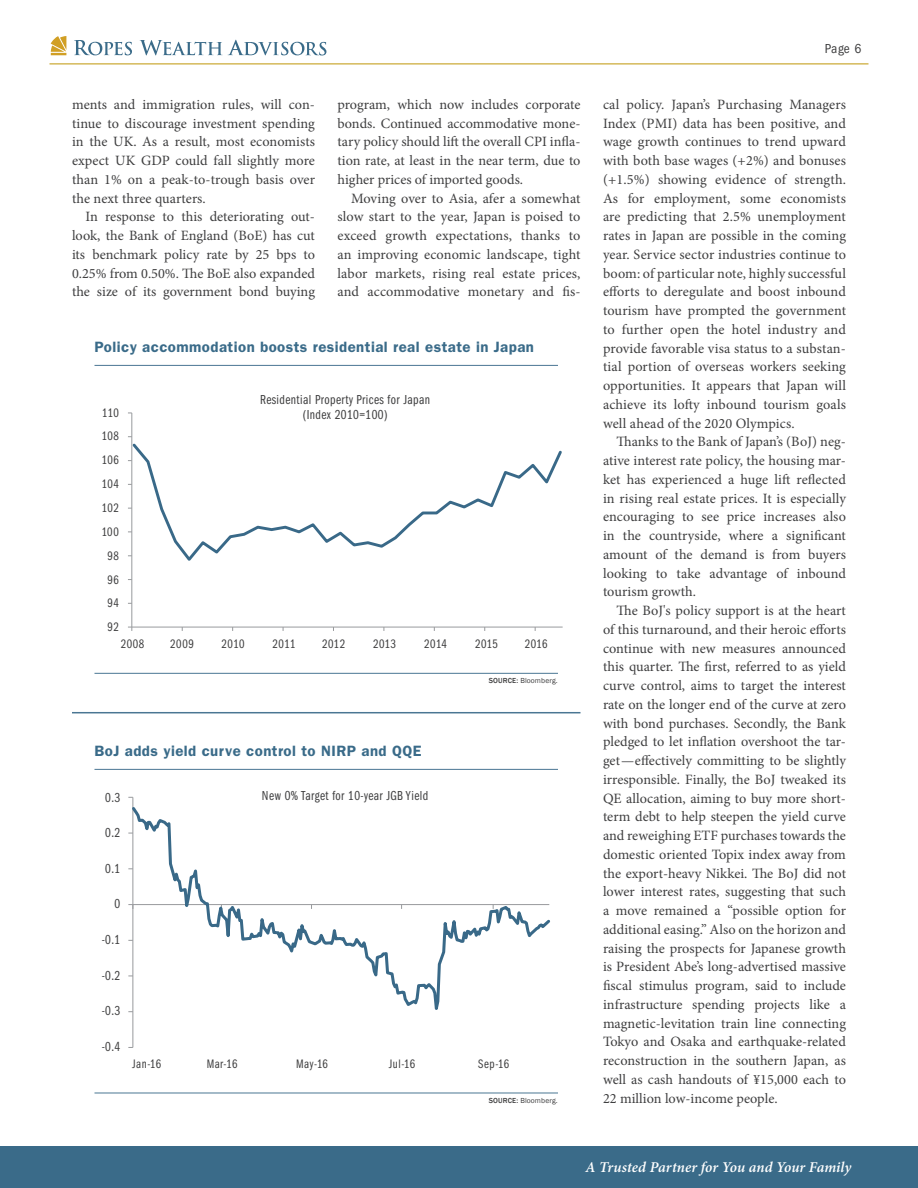
<style>
.page{position:relative;width:918px;height:1188px;background:#fff}
.page>*{position:absolute;margin:0;border:0;box-sizing:border-box;transform-origin:0 0}
.t1{font:16.65px "Garamond";color:#231f20}
.t2{font:15.45px "Garamond";color:#231f20}
.t3{font:15.3px "Garamond";color:#231f20}
.CHART_HEAD__FG_Med_1{font:600 15px "ITC Franklin Gothic Std";letter-spacing:.03em;color:#3a6b89}
.t4{font:italic 600 15px "Minion Pro";color:#fff}
.TEXT__M_9_5{font:14.25px/18.8px "Minion Pro";color:#3e3e3f;text-align:justify}
.CHART_TEXT1__FG_Book{font:13.5px/15px "ITC Franklin Gothic Std Bk Cp";letter-spacing:.03em;color:#3e3e3f;text-align:center}
.t5{font:condensed 13.5px "ITC Franklin Gothic Std";color:#3e3e3f}
.t6{font:13.5px "Garamond";color:#231f20}
.t7{font:13.35px "Garamond";color:#231f20}
.CHART_NUMBERS__FG_Bo{font:12.75px "ITC Franklin Gothic Std Bk Cp";letter-spacing:.04em;color:#3e3e3f}
.t8{font:7.5px "Franklin Gothic";letter-spacing:.02em;color:#3e3e3f}
.s1{font-weight:500}
</style>
<div class="page">
<svg style="left:74px;top:40px;width:58px;height:15px"></svg>
<svg style="left:140px;top:40px;width:186px;height:15px"></svg>
<svg style="left:51px;top:36px;width:15px;height:19px"></svg>
<hr style="left:50px;top:64px;width:818px;height:1px;background:#c09607">
<div style="left:0;top:1146px;width:918px;height:42px;background:#3a6b89"></div>
<hr style="left:72px;top:712px;width:508px;height:1px;background:#4a7693">
<hr style="left:94px;top:365px;width:464px;height:1px;background:#4a7693">
<hr style="left:131px;top:413px;width:1px;height:214px;background:#989a9d">
<hr style="left:132px;top:627px;width:431px;height:1px;background:#989a9d">
<svg style="left:130px;top:441px;width:432px;height:123px"></svg>
<hr style="left:94px;top:769px;width:464px;height:1px;background:#4a7693">
<hr style="left:132px;top:797px;width:1px;height:250px;background:#989a9d">
<svg style="left:133px;top:804px;width:417px;height:224px"></svg>
<div style="left:201px;top:791px;width:288px;height:27px;background:#fff"></div>
<hr style="left:94px;top:673px;width:464px;height:1px;background:#4a7693">
<hr style="left:94px;top:1093px;width:464px;height:1px;background:#4a7693">
<p class="TEXT__M_9_5" style="left:72px;top:95px;width:245px">ments and immigration rules, will con&shy;tinue to discourage investment spending in the UK. As a result, most economists expect UK GDP could fall slightly more than 1% on a peak-to-trough basis over the next three quarters.</p>
<p class="TEXT__M_9_5" style="left:72px;top:207px;width:245px;text-indent:14px">In response to this deteriorating out&shy;look, the Bank of England (BoE) has cut its benchmark policy rate by 25 bps to 0.25% from 0.50%. The BoE also expanded the size of its government bond buying</p>
<p class="TEXT__M_9_5" style="left:338px;top:95px;width:245px">program, which now includes corporate bonds. Continued accommodative mone&shy;tary policy should lift the overall CPI infla&shy;tion rate, at least in the near term, due to higher prices of imported goods.</p>
<p class="TEXT__M_9_5" style="left:338px;top:189px;width:245px;text-indent:14px">Moving over to Asia, afer a somewhat slow start to the year, Japan is poised to exceed growth expectations, thanks to an improving economic landscape, tight labor markets, rising real estate prices, and accommodative monetary and fis-</p>
<p class="CHART_HEAD__FG_Med_1" style="left:94px;top:338px;width:441px">Policy accommodation boosts residential real estate in Japan</p>
<p class="CHART_NUMBERS__FG_Bo" style="left:102px;top:405px;width:18px">110</p>
<p class="CHART_NUMBERS__FG_Bo" style="left:102px;top:429px;width:19px">108</p>
<p class="CHART_NUMBERS__FG_Bo" style="left:102px;top:453px;width:19px">106</p>
<p class="CHART_NUMBERS__FG_Bo" style="left:102px;top:477px;width:19px">104</p>
<p class="CHART_NUMBERS__FG_Bo" style="left:102px;top:501px;width:19px">102</p>
<p class="CHART_NUMBERS__FG_Bo" style="left:102px;top:525px;width:19px">100</p>
<p class="CHART_NUMBERS__FG_Bo" style="left:107px;top:548px;width:13px">98</p>
<p class="CHART_NUMBERS__FG_Bo" style="left:107px;top:572px;width:13px">96</p>
<p class="CHART_NUMBERS__FG_Bo" style="left:107px;top:596px;width:13px">94</p>
<p class="CHART_NUMBERS__FG_Bo" style="left:107px;top:620px;width:13px">92</p>
<p class="t7" style="left:101px;top:405px;width:20px">110</p>
<p class="t6" style="left:101px;top:428px;width:20px">108</p>
<p class="t7" style="left:101px;top:452px;width:20px">106</p>
<p class="t7" style="left:101px;top:476px;width:20px">104</p>
<p class="t7" style="left:101px;top:500px;width:20px">102</p>
<p class="t7" style="left:101px;top:524px;width:20px">100</p>
<p class="t7" style="left:108px;top:547px;width:14px">98</p>
<p class="t7" style="left:108px;top:571px;width:14px">96</p>
<p class="t7" style="left:108px;top:595px;width:14px">94</p>
<p class="t7" style="left:108px;top:619px;width:14px">92</p>
<p class="CHART_TEXT1__FG_Book" style="left:260px;top:392px;width:171px">Residential Property Prices for Japan (Index 2010=100)</p>
<p class="t7" style="left:121px;top:634px;width:27px">2008</p>
<p class="t7" style="left:172px;top:634px;width:27px">2009</p>
<p class="t7" style="left:222px;top:634px;width:27px">2010</p>
<p class="t7" style="left:273px;top:634px;width:27px">2011</p>
<p class="t7" style="left:323px;top:634px;width:27px">2011</p>
<p class="t7" style="left:374px;top:634px;width:27px">2012</p>
<p class="t7" style="left:424px;top:634px;width:27px">2013</p>
<p class="t7" style="left:475px;top:634px;width:27px">2014</p>
<p class="t7" style="left:525px;top:634px;width:27px">2015</p>
<p class="CHART_NUMBERS__FG_Bo" style="left:121px;top:637px;width:25px">2008</p>
<p class="CHART_NUMBERS__FG_Bo" style="left:170px;top:637px;width:25px">2009</p>
<p class="CHART_NUMBERS__FG_Bo" style="left:222px;top:637px;width:24px">2010</p>
<p class="CHART_NUMBERS__FG_Bo" style="left:273px;top:637px;width:24px">2011</p>
<p class="CHART_NUMBERS__FG_Bo" style="left:322px;top:637px;width:25px">2012</p>
<p class="CHART_NUMBERS__FG_Bo" style="left:373px;top:637px;width:25px">2013</p>
<p class="CHART_NUMBERS__FG_Bo" style="left:424px;top:637px;width:24px">2014</p>
<p class="CHART_NUMBERS__FG_Bo" style="left:475px;top:637px;width:24px">2015</p>
<p class="CHART_NUMBERS__FG_Bo" style="left:525px;top:637px;width:24px">2016</p>
<p class="CHART_HEAD__FG_Med_1" style="left:94px;top:742px;width:329px">BoJ adds yield curve control to NIRP and QQE</p>
<p class="t3" style="left:102px;top:787px;width:19px">0.3</p>
<p class="CHART_TEXT1__FG_Book" style="left:105px;top:790px;width:17px">0.3</p>
<p class="CHART_TEXT1__FG_Book" style="left:105px;top:826px;width:17px">0.2</p>
<p class="CHART_TEXT1__FG_Book" style="left:105px;top:861px;width:17px">0.1</p>
<p class="CHART_TEXT1__FG_Book" style="left:115px;top:897px;width:7px">0</p>
<p class="CHART_TEXT1__FG_Book" style="left:102px;top:932px;width:20px">-0.1</p>
<p class="CHART_TEXT1__FG_Book" style="left:102px;top:968px;width:20px">-0.2</p>
<p class="CHART_TEXT1__FG_Book" style="left:102px;top:1003px;width:20px">-0.3</p>
<p class="CHART_TEXT1__FG_Book" style="left:102px;top:1039px;width:20px">-0.4</p>
<p class="t3" style="left:102px;top:823px;width:19px">0.2</p>
<p class="t3" style="left:102px;top:859px;width:19px">0.1</p>
<p class="t3" style="left:113px;top:895px;width:9px">0</p>
<p class="t2" style="left:97px;top:930px;width:24px">-0.1</p>
<p class="t3" style="left:97px;top:966px;width:24px">-0.2</p>
<p class="t3" style="left:97px;top:1002px;width:24px">-0.3</p>
<p class="t3" style="left:97px;top:1038px;width:24px">-0.4</p>
<p class="CHART_TEXT1__FG_Book" style="left:262px;top:788px;width:168px">New 0% Target for 10-year JGB Yield</p>
<p class="t1" style="left:209px;top:791px;width:245px">New 0% target for 10-year JGB Yield</p>
<p class="t8" style="left:489px;top:676px;width:71px"><span class="s1">SOURCE:</span> Bloomberg.</p>
<p class="CHART_NUMBERS__FG_Bo" style="left:132px;top:1057px;width:30px">Jan-16</p>
<p class="CHART_NUMBERS__FG_Bo" style="left:207px;top:1057px;width:32px">Mar-16</p>
<p class="CHART_NUMBERS__FG_Bo" style="left:296px;top:1057px;width:33px">May-16</p>
<p class="CHART_NUMBERS__FG_Bo" style="left:389px;top:1057px;width:28px">Jul-16</p>
<p class="CHART_NUMBERS__FG_Bo" style="left:478px;top:1057px;width:33px">Sep-16</p>
<p class="t2" style="left:114px;top:1056px;width:40px">Jan-16</p>
<p class="t2" style="left:201px;top:1056px;width:45px">Mar-16</p>
<p class="t2" style="left:290px;top:1056px;width:46px">May-16</p>
<p class="t2" style="left:385px;top:1056px;width:37px">Jul-16</p>
<p class="t2" style="left:474px;top:1056px;width:42px">Sep-16</p>
<p class="t8" style="left:489px;top:1096px;width:71px"><span class="s1">SOURCE:</span> Bloomberg.</p>
<p class="t5" style="left:825px;top:41px;width:38px">Page 6</p>
<p class="TEXT__M_9_5" style="left:603px;top:95px;width:245px">cal policy. Japan’s Purchasing Managers Index (PMI) data has been positive, and wage growth continues to trend upward with both base wages (+2%) and bonuses (+1.5%) showing evidence of strength.<br>As for employment, some economists are predicting that 2.5% unemployment rates in Japan are possible in the coming year. Service sector industries continue to boom: of particular note, highly successful efforts to deregulate and boost inbound tourism have prompted the government to further open the hotel industry and provide favorable visa status to a substan&shy;tial portion of overseas workers seeking opportunities. It appears that Japan will achieve its lofty inbound tourism goals well ahead of the 2020 Olympics.</p>
<p class="TEXT__M_9_5" style="left:603px;top:432px;width:245px;text-indent:14px">Thanks to the Bank of Japan’s (BoJ) neg&shy;ative interest rate policy, the housing mar&shy;ket has experienced a huge lift reflected in rising real estate prices. It is especially encouraging to see price increases also in the countryside, where a significant amount of the demand is from buyers looking to take advantage of inbound tourism growth.</p>
<p class="TEXT__M_9_5" style="left:603px;top:601px;width:245px;text-indent:14px">The BoJ's policy support is at the heart of this turnaround, and their heroic efforts continue with new measures announced this quarter. The first, referred to as yield curve control, aims to target the interest rate on the longer end of the curve at zero with bond purchases. Secondly, the Bank pledged to let inflation overshoot the tar&shy;get—effectively committing to be slightly irresponsible. Finally, the BoJ tweaked its QE allocation, aiming to buy more short&shy;term debt to help steepen the yield curve and reweighing ETF purchases towards the domestic oriented Topix index away from the export-heavy Nikkei. The BoJ did not lower interest rates, suggesting that such a move remained a “possible option for additional easing.” Also on the horizon and raising the prospects for Japanese growth is President Abe’s long-advertised massive fiscal stimulus program, said to include infrastructure spending projects like a magnetic-levitation train line connecting Tokyo and Osaka and earthquake-related reconstruction in the southern Japan, as well as cash handouts of ¥15,000 each to 22 million low-income people.</p>
<p class="t4" style="left:586px;top:1157px;width:267px">A Trusted Partner for You and Your Family</p>
</div>
